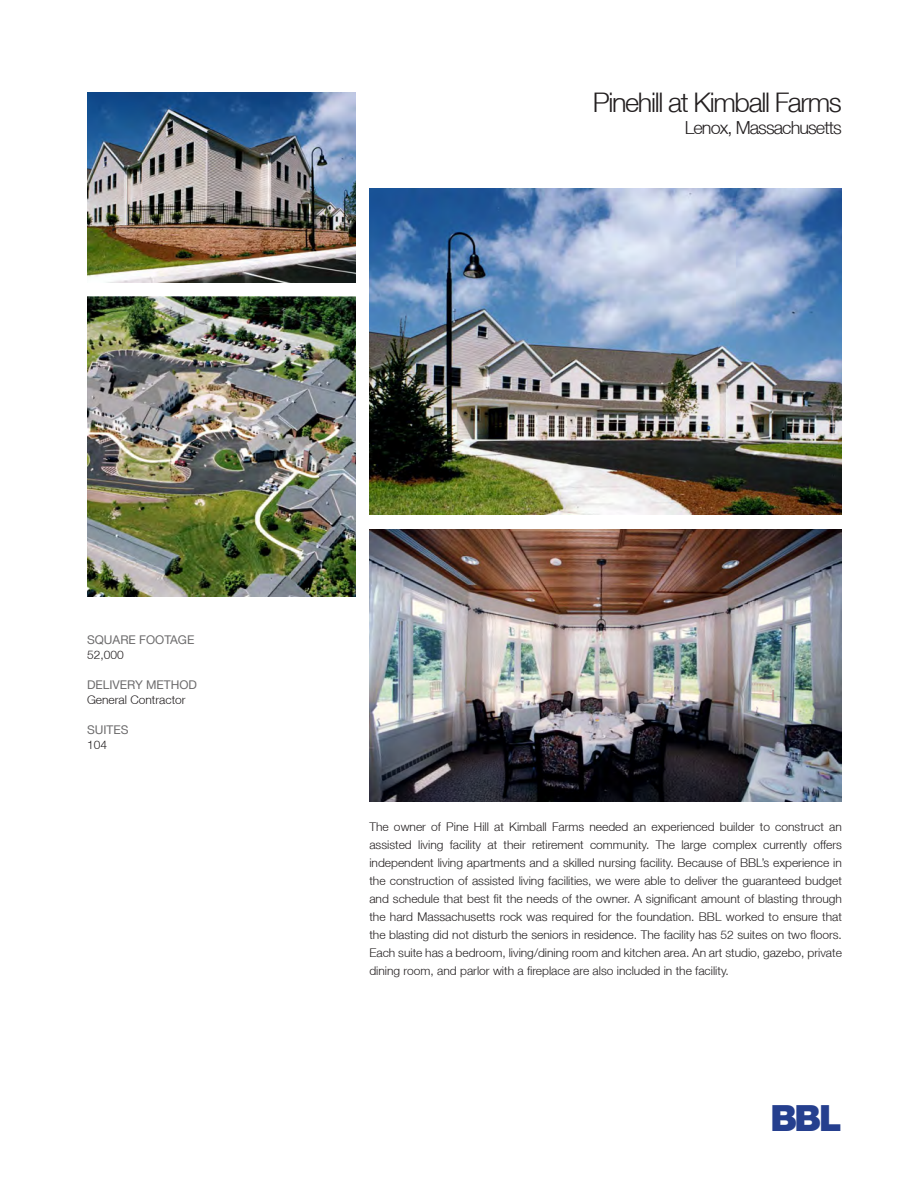
<style>
.page{position:relative;width:918px;height:1188px;background:#fff}
.page>*{position:absolute;margin:0;border:0;box-sizing:border-box;transform-origin:0 0}
.t1{font:900 36px "Helvetica Neue LT";color:#253f8e}
.t2{font:300 27px "Helvetica Neue LT";letter-spacing:-.05em;color:#231f20}
.t3{font:300 18px "Helvetica Neue LT";letter-spacing:-.05em;color:#231f20}
.t4{font:300 12px/18px "Helvetica Neue LT";color:#231f20;text-align:justify}
.t5{font:12px/15px "Helvetica Neue LT";color:#6c6b6c}
.s1{font-weight:300;color:#231f20}
.s2{font-weight:400;color:#6c6b6c}
</style>
<div class="page">
<img style="left:369px;top:188px;width:473px;height:326px">
<img style="left:87px;top:93px;width:269px;height:190px">
<img style="left:87px;top:296px;width:269px;height:300px">
<img style="left:369px;top:529px;width:473px;height:272px">
<p class="t2" style="left:593px;top:86px;width:251px">Pinehill at Kimball Farms</p>
<p class="t3" style="left:685px;top:116px;width:159px">Lenox, Massachusetts</p>
<p class="t5" style="left:87px;top:632px;width:109px">SQUARE FOOTAGE<br><span class="s1">52,000</span></p>
<p class="t4" style="left:87px;top:677px;width:112px;line-height:15px"><span class="s2">DELIVERY METHOD<br></span>General Contractor</p>
<p class="t5" style="left:87px;top:722px;width:43px">SUITES<br><span class="s1">104</span></p>
<p class="t4" style="left:369px;top:818px;width:474px">The owner of Pine Hill at Kimball Farms needed an experienced builder to construct an assisted living facility at their retirement community. The large complex currently offers independent living apartments and a skilled nursing facility. Because of BBL’s experience in the construction of assisted living facilities, we were able to deliver the guaranteed budget and schedule that best fit the needs of the owner. A significant amount of blasting through the hard Massachusetts rock was required for the foundation. BBL worked to ensure that the blasting did not disturb the seniors in residence. The facility has 52 suites on two floors.<br>Each suite has a bedroom, living/dining room and kitchen area. An art studio, gazebo, private dining room, and parlor with a fireplace are also included in the facility.</p>
<p class="t1" style="left:771px;top:1097px;width:73px">BBL</p>
</div>
